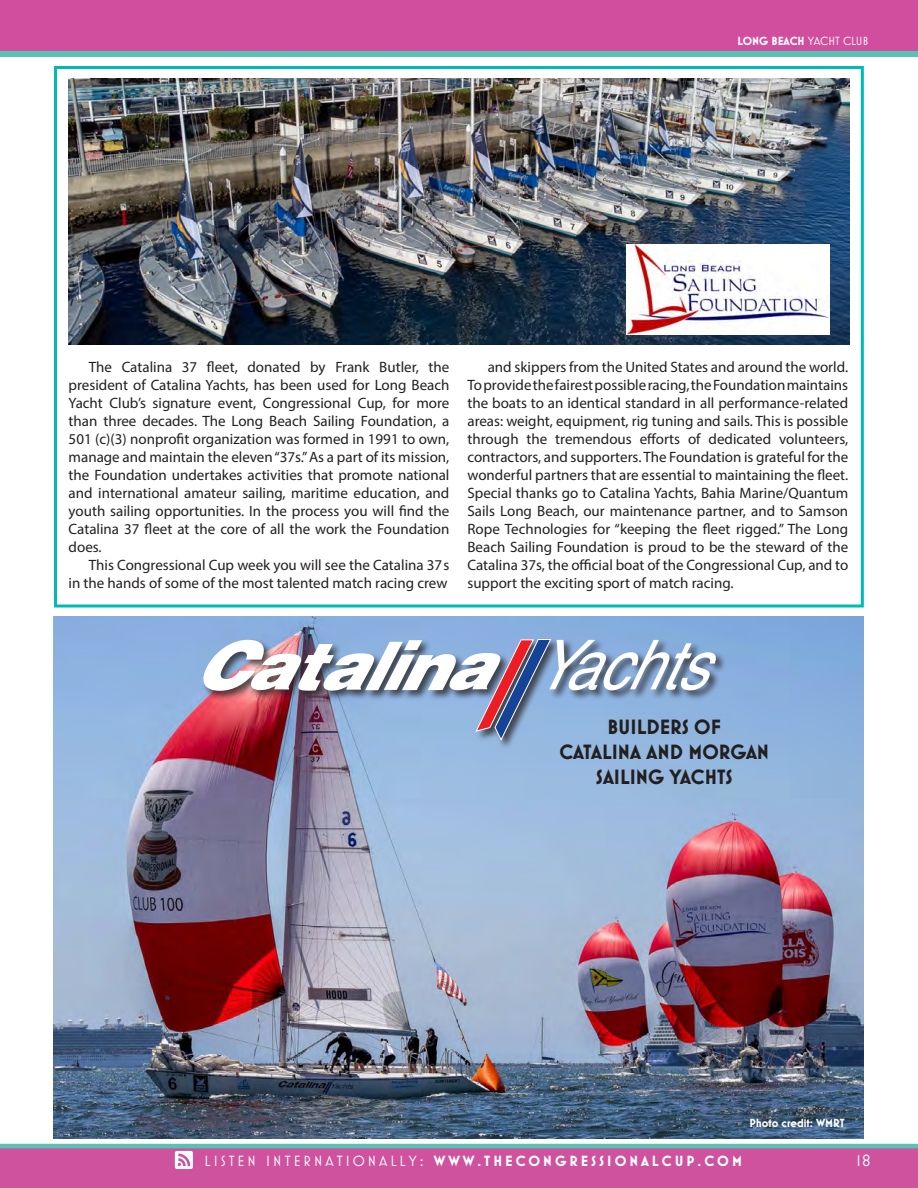
<style>
.page{position:relative;width:918px;height:1188px;background:#fff}
.page>*{position:absolute;margin:0;border:0;box-sizing:border-box;transform-origin:0 0}
.t1{font:700 21px "Mostra Nuova";color:#231f20}
.t2{font:16.5px "Mostra Nuova";color:#fff}
.t3{font:15px/18px "Myriad Pro";color:#231f20;text-align:justify}
.t4{font:700 15px "Mostra Nuova";letter-spacing:.2em;color:#fff}
.t5{font:700 12px "Mostra Nuova";color:#fff}
.s1{font-weight:400}
</style>
<div class="page">
<div style="left:0;top:1146px;width:918px;height:42px;background:#cf529e"></div>
<hr style="left:0;top:1144px;width:918px;height:4px;background:#59c3b3">
<hr style="left:0;top:1146px;width:1px;height:42px;background:#cf529e">
<div style="left:0;top:0;width:918px;height:54px;background:#d04e9d"></div>
<svg style="left:175px;top:1151px;width:18px;height:18px"></svg>
<div style="left:0;top:51px;width:918px;height:6px;background:#59c3b3"></div>
<img style="left:69px;top:79px;width:781px;height:266px">
<img style="left:54px;top:616px;width:810px;height:522px">
<img style="left:627px;top:244px;width:202px;height:90px">
<div style="left:54px;top:66px;width:810px;height:542px;border:3px solid #00bbb5"></div>
<div style="left:203px;top:638px;width:523px;height:112px;background:#231f20;opacity:.75"></div>
<img style="left:203px;top:639px;width:513px;height:102px">
<p class="t5" style="left:737px;top:34px;width:132px">LONG BEACH <span class="s1">YACHT CLUB</span></p>
<p class="t3" style="left:69px;top:358px;width:382px;text-indent:20px">The Catalina 37 fleet, donated by Frank Butler, the president of Catalina Yachts, has been used for Long Beach Yacht Club’s signature event, Congressional Cup, for more than three decades. The Long Beach Sailing Foundation, a 501 (c)(3) nonprofit organization was formed in 1991 to own, manage and maintain the eleven “37s.” As a part of its mission, the Foundation undertakes activities that promote national and international amateur sailing, maritime education, and youth sailing opportunities. In the process you will find the Catalina 37 fleet at the core of all the work the Foundation does.</p>
<p class="t3" style="left:69px;top:556px;width:382px;text-align:right">This Congressional Cup week you will see the Catalina 37s<br>in the hands of some of the most talented match racing crew</p>
<p class="t3" style="left:467px;top:358px;width:382px;text-indent:20px">and skippers from the United States and around the world.<br>To provide the fairest possible racing, the Foundation maintains the boats to an identical standard in all performance-related areas: weight, equipment, rig tuning and sails. This is possible through the tremendous efforts of dedicated volunteers, contractors, and supporters. The Foundation is grateful for the wonderful partners that are essential to maintaining the fleet.<br>Special thanks go to Catalina Yachts, Bahia Marine/Quantum Sails Long Beach, our maintenance partner, and to Samson Rope Technologies for “keeping the fleet rigged.” The Long Beach Sailing Foundation is proud to be the steward of the Catalina 37s, the official boat of the Congressional Cup, and to support the exciting sport of match racing.</p>
<p class="t1" style="left:607px;top:715px;width:115px">BUILDERS OF</p>
<p class="t1" style="left:559px;top:740px;width:211px">CATALINA AND MORGAN</p>
<p class="t1" style="left:596px;top:765px;width:138px">SAILING YACHTS</p>
<p class="t5" style="left:750px;top:1116px;width:97px">Photo credit: WMRT</p>
<p class="t4" style="left:205px;top:1152px;width:539px"><span class="s1">LISTEN INTERNATIONALLY:</span> WWW.THECONGRESSIONALCUP.COM</p>
<p class="t2" style="left:857px;top:1151px;width:16px">18</p>
</div>
